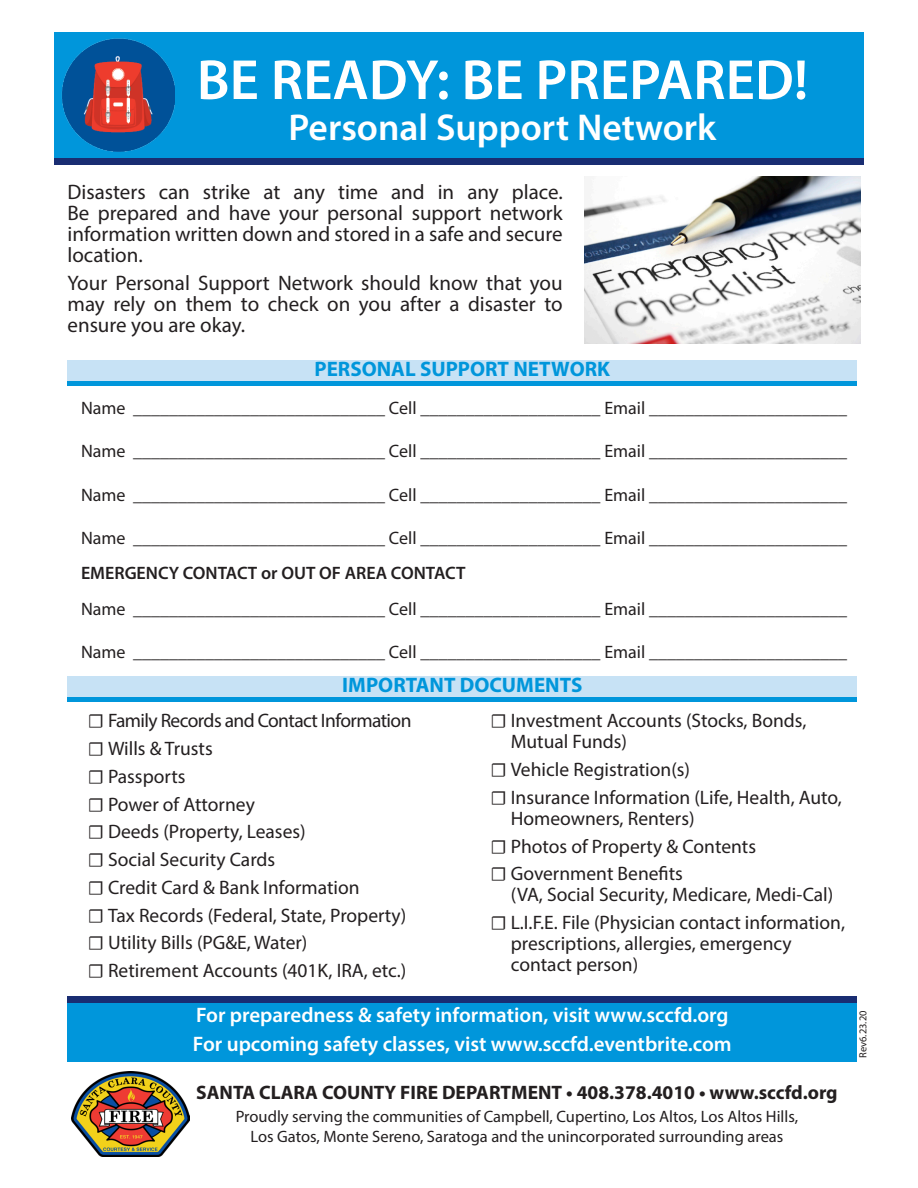
<style>
.page{position:relative;width:918px;height:1188px;background:#fff}
.page>*{position:absolute;margin:0;border:0;box-sizing:border-box;transform-origin:0 0}
.t1{font:600 57px "Myriad Pro";color:#fff}
.t2{font:600 37.5px "Myriad Pro";color:#fff}
.t3{font:21px/21px "Myriad Pro";color:#231f20;text-align:justify}
.t4{font:600 21px "Myriad Pro";color:#fff}
.t5{font:700 21px "Myriad Pro";color:#0096db}
.t6{font:19.5px/21px "Myriad Pro";color:#231f20}
.t7{font:700 19.5px "Myriad Pro";color:#231f20}
.t8{font:19.5px "Myriad Pro";letter-spacing:-.03em;color:#231f20}
.t9{font:18px "Myriad Pro";color:#231f20}
.t10{font:600 18px "Myriad Pro";color:#231f20}
.t11{font:16.5px/19.5px "Myriad Pro";color:#231f20;text-align:center}
.t12{font:10.5px "Myriad Pro";color:#231f20}
.s1{font-family:"Minion Pro"}
</style>
<div class="page">
<div style="left:68px;top:1001px;width:789px;height:60px;background:#0096db"></div>
<div style="left:54px;top:33px;width:810px;height:125px;background:#0096db"></div>
<img style="left:71px;top:1071px;width:119px;height:85px">
<div style="left:54px;top:158px;width:810px;height:6px;background:#192d72"></div>
<div style="left:68px;top:676px;width:789px;height:26px;background:#0096db"></div>
<div style="left:68px;top:676px;width:789px;height:22px;background:#c7e2f5"></div>
<img style="left:584px;top:177px;width:277px;height:166px">
<div style="left:68px;top:996px;width:789px;height:7px;background:#192d72"></div>
<div style="left:68px;top:360px;width:789px;height:26px;background:#0096db"></div>
<div style="left:68px;top:360px;width:789px;height:21px;background:#c7e2f5"></div>
<img style="left:61px;top:38px;width:114px;height:114px">
<p class="t1" style="left:197px;top:44px;width:613px">BE READY: BE PREPARED!</p>
<p class="t2" style="left:289px;top:103px;width:429px">Personal Support Network</p>
<p class="t3" style="left:68px;top:181px;width:497px">Disasters can strike at any time and in any place.<br>Be prepared and have your personal support network information written down and stored in a safe and secure location.</p>
<p class="t3" style="left:68px;top:272px;width:497px">Your Personal Support Network should know that you may rely on them to check on you after a disaster to ensure you are okay.</p>
<p class="t5" style="left:315px;top:355px;width:297px">PERSONAL SUPPORT NETWORK</p>
<p class="t9" style="left:81px;top:397px;width:768px">Name ____________________________ Cell ____________________ Email ______________________</p>
<p class="t9" style="left:81px;top:440px;width:768px">Name ____________________________ Cell ____________________ Email ______________________</p>
<p class="t9" style="left:81px;top:483px;width:768px">Name ____________________________ Cell ____________________ Email ______________________</p>
<p class="t9" style="left:81px;top:527px;width:768px">Name ____________________________ Cell ____________________ Email ______________________</p>
<p class="t10" style="left:81px;top:562px;width:386px">EMERGENCY CONTACT or OUT OF AREA CONTACT</p>
<p class="t9" style="left:81px;top:598px;width:768px">Name ____________________________ Cell ____________________ Email ______________________</p>
<p class="t9" style="left:81px;top:641px;width:768px">Name ____________________________ Cell ____________________ Email ______________________</p>
<p class="t5" style="left:342px;top:671px;width:242px">IMPORTANT DOCUMENTS</p>
<p class="t8" style="left:88px;top:709px;width:325px"><span class="s1">☐</span> Family Records and Contact Information</p>
<p class="t6" style="left:88px;top:738px;width:127px"><span class="s1">☐</span> Wills &amp; Trusts</p>
<p class="t6" style="left:88px;top:766px;width:99px"><span class="s1">☐</span> Passports</p>
<p class="t6" style="left:88px;top:793px;width:169px"><span class="s1">☐</span> Power of Attorney</p>
<p class="t6" style="left:88px;top:821px;width:219px"><span class="s1">☐</span> Deeds (Property, Leases)</p>
<p class="t6" style="left:88px;top:849px;width:189px"><span class="s1">☐</span> Social Security Cards</p>
<p class="t6" style="left:88px;top:877px;width:273px"><span class="s1">☐</span> Credit Card &amp; Bank Information</p>
<p class="t6" style="left:88px;top:904px;width:320px"><span class="s1">☐</span> Tax Records (Federal, State, Property)</p>
<p class="t6" style="left:88px;top:932px;width:221px"><span class="s1">☐</span> Utility Bills (PG&amp;E, Water)</p>
<p class="t6" style="left:88px;top:960px;width:320px"><span class="s1">☐</span> Retirement Accounts (401K, IRA, etc.)</p>
<p class="t6" style="left:511px;top:710px;width:297px;text-indent:-20px"><span class="s1">☐</span> Investment Accounts (Stocks, Bonds,<br>Mutual Funds)</p>
<p class="t6" style="left:490px;top:759px;width:201px"><span class="s1">☐</span> Vehicle Registration(s)</p>
<p class="t6" style="left:511px;top:787px;width:333px;text-indent:-20px"><span class="s1">☐</span> Insurance Information (Life, Health, Auto,<br>Homeowners, Renters)</p>
<p class="t6" style="left:490px;top:835px;width:267px"><span class="s1">☐</span> Photos of Property &amp; Contents</p>
<p class="t6" style="left:511px;top:863px;width:324px;text-indent:-20px"><span class="s1">☐</span> Government Benefits<br>(VA, Social Security, Medicare, Medi-Cal)</p>
<p class="t6" style="left:511px;top:912px;width:336px;text-indent:-20px"><span class="s1">☐</span> L.I.F.E. File (Physician contact information, prescriptions, allergies, emergency contact person)</p>
<p class="t4" style="left:196px;top:1001px;width:534px">For preparedness &amp; safety information, visit www.sccfd.org</p>
<p class="t4" style="left:193px;top:1030px;width:540px">For upcoming safety classes, vist www.sccfd.eventbrite.com</p>
<p class="t7" style="left:196px;top:1080px;width:643px">SANTA CLARA COUNTY FIRE DEPARTMENT • 408.378.4010 • www.sccfd.org</p>
<p class="t11" style="left:236px;top:1107px;width:564px">Proudly serving the communities of Campbell, Cupertino, Los Altos, Los Altos Hills,<br>Los Gatos, Monte Sereno, Saratoga and the unincorporated surrounding areas</p>
<p class="t12" style="left:856px;top:1058px;width:49px;rotate:-90deg">Rev6.23.20</p>
</div>
